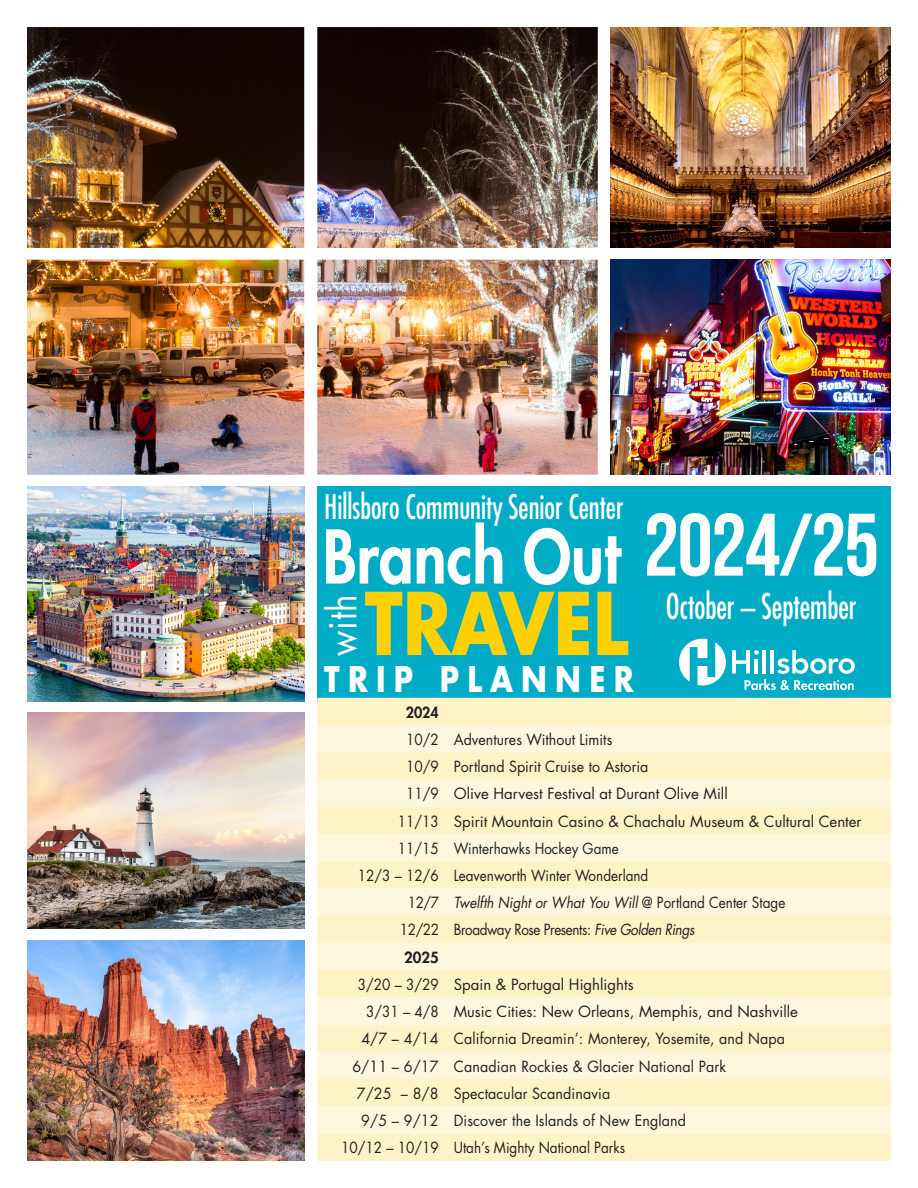
<style>
.page{position:relative;width:918px;height:1188px;background:#fff}
.page>*{position:absolute;margin:0;border:0;box-sizing:border-box;transform-origin:0 0}
.t1{font:88.5px "Bebas Neue";letter-spacing:-.015em;color:#fff}
.Class_Head_Blue{font:700 84px "Futura Std";color:#fed105;scale:.85 1}
.Class_Head_Blue-2{font:800 72px "Futura Std";color:#fff;scale:.85 1}
.Class_Head_Blue-3{font:39px "Futura Std";color:#fff;scale:.85 1}
.Class_Head_Blue-4{font:condensed 34.5px "Futura Std";letter-spacing:-.005em;color:#fff;scale:.85 1}
.Class_Head_Blue-5{font:700 34.5px "Futura Std";letter-spacing:.28em;color:#fff;scale:.85 1}
.Class_Head_Blue-6{font:condensed 33px "Futura Std";color:#fff;scale:.85 1}
.t2{font:15px "Futura Std";color:#231f20;scale:.9 1}
.t3{font:15px "Futura Std";color:#231f20;scale:.95 1}
.t4{font:italic 15px "Futura Std";color:#231f20;scale:.9 1}
.t5{font:15px "Futura Std";letter-spacing:-.03em;color:#231f20;scale:.9 1}
.t6{font:800 15px "Futura Std";color:#231f20;scale:.95 1}
.t7{font:800 15px "Futura Std";color:#231f20}
.s1{font-style:normal}
.s2{font-style:italic}
</style>
<div class="page">
<img style="left:27px;top:940px;width:277px;height:221px">
<img style="left:611px;top:27px;width:280px;height:221px">
<img style="left:611px;top:260px;width:280px;height:214px">
<img style="left:27px;top:486px;width:277px;height:216px">
<img style="left:27px;top:27px;width:571px;height:448px">
<div style="left:317px;top:486px;width:574px;height:216px;background:#00abc5"></div>
<img style="left:27px;top:713px;width:277px;height:216px">
<div style="left:317px;top:698px;width:574px;height:463px;background:#fef2c7"></div>
<svg style="left:317px;top:725px;width:574px;height:408px;fill:#fef7dd"></svg>
<svg style="left:679px;top:639px;width:47px;height:46px"></svg>
<svg style="left:732px;top:650px;width:123px;height:40px"></svg>
<p class="Class_Head_Blue-6" style="left:324px;top:487px;width:354px">Hillsboro Community Senior Center</p>
<p class="Class_Head_Blue-2" style="left:323px;top:511px;width:352px">Branch Out</p>
<p class="Class_Head_Blue-3" style="left:317px;top:656px;width:74px;rotate:-90deg">with</p>
<p class="Class_Head_Blue" style="left:365px;top:568px;width:311px">TRAVEL</p>
<p class="Class_Head_Blue-5" style="left:324px;top:656px;width:365px">TRIP PLANNER</p>
<p class="t1" style="left:644px;top:497px;width:237px">2024/25</p>
<p class="Class_Head_Blue-4" style="left:666px;top:586px;width:226px">October – September</p>
<p class="t6" style="left:406px;top:703px;width:36px">2024</p>
<p class="t2" style="left:406px;top:730px;width:231px">10/2 Adventures Without Limits</p>
<p class="t2" style="left:406px;top:757px;width:271px">10/9 Portland Spirit Cruise to Astoria</p>
<p class="t2" style="left:406px;top:784px;width:359px">11/9 Olive Harvest Festival at Durant Olive Mill</p>
<p class="t2" style="left:398px;top:811px;width:517px">11/13 Spirit Mountain Casino &amp; Chachalu Museum &amp; Cultural Center</p>
<p class="t2" style="left:398px;top:839px;width:247px">11/15 Winterhawks Hockey Game</p>
<p class="t2" style="left:358px;top:866px;width:324px">12/3 – 12/6 Leavenworth Winter Wonderland</p>
<p class="t4" style="left:408px;top:893px;width:421px"><span class="s1">12/7</span> Twelfth Night or What You Will <span class="s1">@ Portland Center Stage</span></p>
<p class="t5" style="left:400px;top:920px;width:329px">12/22 Broadway Rose Presents: <span class="s2">Five Golden Rings</span></p>
<p class="t7" style="left:404px;top:948px;width:36px">2025</p>
<p class="t2" style="left:358px;top:975px;width:308px">3/20 – 3/29 Spain &amp; Portugal Highlights</p>
<p class="t2" style="left:366px;top:1002px;width:481px">3/31 – 4/8 Music Cities: New Orleans, Memphis, and Nashville</p>
<p class="t3" style="left:361px;top:1029px;width:448px">4/7 – 4/14 California Dreamin’: Monterey, Yosemite, and Napa</p>
<p class="t3" style="left:352px;top:1057px;width:395px">6/11 – 6/17 Canadian Rockies &amp; Glacier National Park</p>
<p class="t3" style="left:357px;top:1084px;width:268px">7/25 – 8/8 Spectacular Scandinavia</p>
<p class="t3" style="left:361px;top:1111px;width:343px">9/5 – 9/12 Discover the Islands of New England</p>
<p class="t2" style="left:341px;top:1138px;width:317px">10/12 – 10/19 Utah’s Mighty National Parks</p>
</div>
